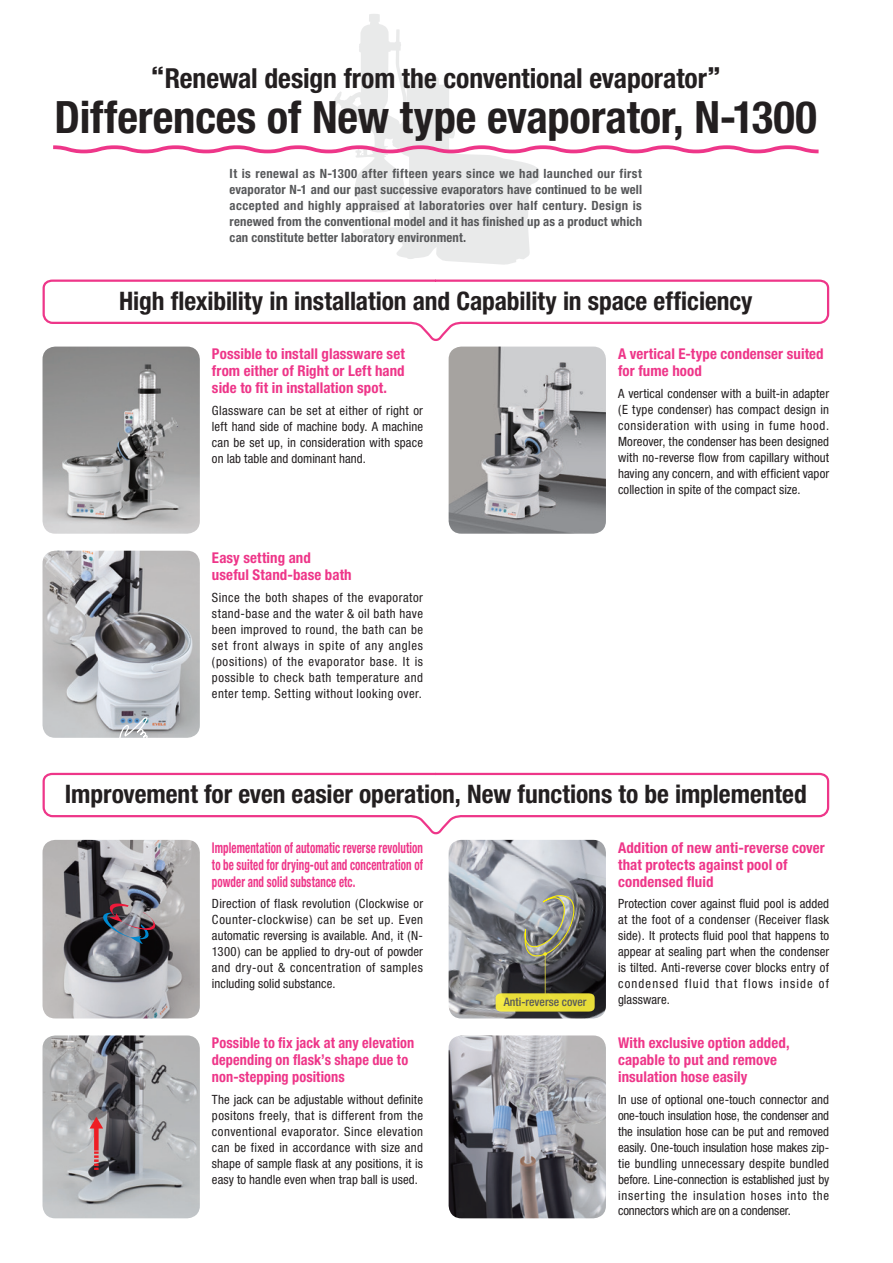
<style>
.page{position:relative;width:893px;height:1263px;background:#fff}
.page>*{position:absolute;margin:0;border:0;box-sizing:border-box;transform-origin:0 0}
.t1{font:700 condensed 44.7px "Helvetica Neue";letter-spacing:-.005em;color:#231f20}
.t2{font:700 condensed 27.6px "Helvetica Neue";letter-spacing:-.005em;color:#231f20}
.t3{font:700 condensed 25.5px "Helvetica Neue";letter-spacing:-.005em;color:#231f20}
._14Q16_Bold{font:700 condensed 14.85px/17px "Helvetica Neue";letter-spacing:.005em;color:#ee3689}
._14Q16_Bold-2{font:700 condensed 14.85px/17px "Helvetica Neue";letter-spacing:.005em;color:#ee3689;text-align:justify;scale:.74 1}
._14Q16_Bold-3{font:700 condensed 14.85px/17px "Helvetica Neue";letter-spacing:.005em;color:#ee3689;scale:.96 1}
._12Q15_R_hako{font:condensed 12.75px/15.9px "Helvetica Neue";letter-spacing:.01em;color:#231f20;text-align:justify}
._12Q15_Bold_hako{font:700 condensed 12.75px/15.9px "Helvetica Neue";letter-spacing:.015em;color:#57585a;text-align:justify}
.t4{font:500 condensed 11.7px "Helvetica Neue";color:#57585a}
.s1{font-family:"Gothic MB101 Pr 6 De";font-stretch:normal}
</style>
<div class="page">
<svg style="left:332px;top:14px;width:208px;height:251px"></svg>
<svg style="left:53px;top:143px;width:766px;height:12px"></svg>
<svg style="left:42px;top:279px;width:788px;height:62px"></svg>
<svg style="left:42px;top:772px;width:788px;height:63px"></svg>
<img style="left:43px;top:347px;width:157px;height:187px">
<img style="left:449px;top:347px;width:157px;height:187px">
<img style="left:43px;top:551px;width:157px;height:187px">
<svg style="left:118px;top:716px;width:32px;height:22px"></svg>
<img style="left:449px;top:840px;width:157px;height:178px">
<svg style="left:496px;top:890px;width:99px;height:121px;background:#7d7c65"></svg>
<img style="left:449px;top:1035px;width:157px;height:183px">
<img style="left:43px;top:1035px;width:157px;height:183px">
<svg style="left:94px;top:1151px;width:5px;height:19px"></svg>
<div style="left:94px;top:1127px;width:5px;height:23px;background:#ee1d23"></div>
<svg style="left:90px;top:1117px;width:13px;height:11px"></svg>
<img style="left:43px;top:840px;width:157px;height:178px">
<svg style="left:101px;top:902px;width:56px;height:42px;background:#67636f"></svg>
<p class="t2" style="left:151px;top:62px;width:572px"><span class="s1">“</span>Renewal design from the conventional evaporator<span class="s1">”</span></p>
<p class="t1" style="left:55px;top:90px;width:764px">Differences of New type evaporator, N-1300</p>
<p class="_12Q15_Bold_hako" style="left:230px;top:166px;width:414px">It is renewal as N-1300 after fifteen years since we had launched our first evaporator N-1 and our past successive evaporators have continued to be well accepted and highly appraised at laboratories over half century. Design is renewed from the conventional model and it has finished up as a product which can constitute better laboratory environment.</p>
<p class="t3" style="left:119px;top:285px;width:635px">High flexibility in installation and Capability in space efficiency</p>
<p class="_14Q16_Bold" style="left:212px;top:345px;width:194px;text-align:justify">Possible to install glassware set from either of Right or Left hand side to fit in installation spot.</p>
<p class="_12Q15_R_hako" style="left:212px;top:402px;width:213px">Glassware can be set at either of right or left hand side of machine body. A machine can be set up, in consideration with space on lab table and dominant hand.</p>
<p class="_14Q16_Bold" style="left:212px;top:549px;width:100px">Easy setting and</p>
<p class="_14Q16_Bold" style="left:212px;top:566px;width:141px">useful Stand-base bath</p>
<p class="_12Q15_R_hako" style="left:212px;top:589px;width:213px">Since the both shapes of the evaporator stand-base and the water &amp; oil bath have been improved to round, the bath can be set front always in spite of any angles (positions) of the evaporator base. It is possible to check bath temperature and enter temp. Setting without looking over.</p>
<p class="_14Q16_Bold" style="left:618px;top:345px;width:207px">A vertical E-type condenser suited for fume hood</p>
<p class="_12Q15_R_hako" style="left:618px;top:385px;width:213px">A vertical condenser with a built-in adapter (E type condenser) has compact design in consideration with using in fume hood.<br>Moreover, the condenser has been designed with no-reverse flow from capillary without having any concern, and with efficient vapor collection in spite of the compact size.</p>
<p class="t3" style="left:65px;top:779px;width:743px">Improvement for even easier operation, New functions to be implemented</p>
<p class="_14Q16_Bold-2" style="left:212px;top:839px;width:287px">Implementation of automatic reverse revolution to be suited for drying-out and concentration of powder and solid substance etc.</p>
<p class="_12Q15_R_hako" style="left:212px;top:896px;width:213px">Direction of flask revolution (Clockwise or Counter-clockwise) can be set up. Even automatic reversing is available. And, it (N-1300) can be applied to dry-out of powder and dry-out &amp; concentration of samples including solid substance.</p>
<p class="t4" style="left:504px;top:995px;width:84px">Anti-reverse cover</p>
<p class="_14Q16_Bold" style="left:618px;top:839px;width:208px">Addition of new anti-reverse cover that protects against pool of condensed fluid</p>
<p class="_12Q15_R_hako" style="left:618px;top:896px;width:213px">Protection cover against fluid pool is added at the foot of a condenser (Receiver flask side). It protects fluid pool that happens to appear at sealing part when the condenser is tilted. Anti-reverse cover blocks entry of condensed fluid that flows inside of glassware.</p>
<p class="_14Q16_Bold-3" style="left:212px;top:1034px;width:212px">Possible to fix jack at any elevation depending on flask’s shape due to non-stepping positions</p>
<p class="_12Q15_R_hako" style="left:212px;top:1091px;width:213px">The jack can be adjustable without definite positons freely, that is different from the conventional evaporator. Since elevation can be fixed in accordance with size and shape of sample flask at any positions, it is easy to handle even when trap ball is used.</p>
<p class="_14Q16_Bold" style="left:618px;top:1034px;width:173px">With exclusive option added, capable to put and remove insulation hose easily</p>
<p class="_12Q15_R_hako" style="left:618px;top:1091px;width:213px">In use of optional one-touch connector and one-touch insulation hose, the condenser and the insulation hose can be put and removed easily. One-touch insulation hose makes zip&shy;tie bundling unnecessary despite bundled before. Line-connection is established just by inserting the insulation hoses into the connectors which are on a condenser.</p>
</div>
